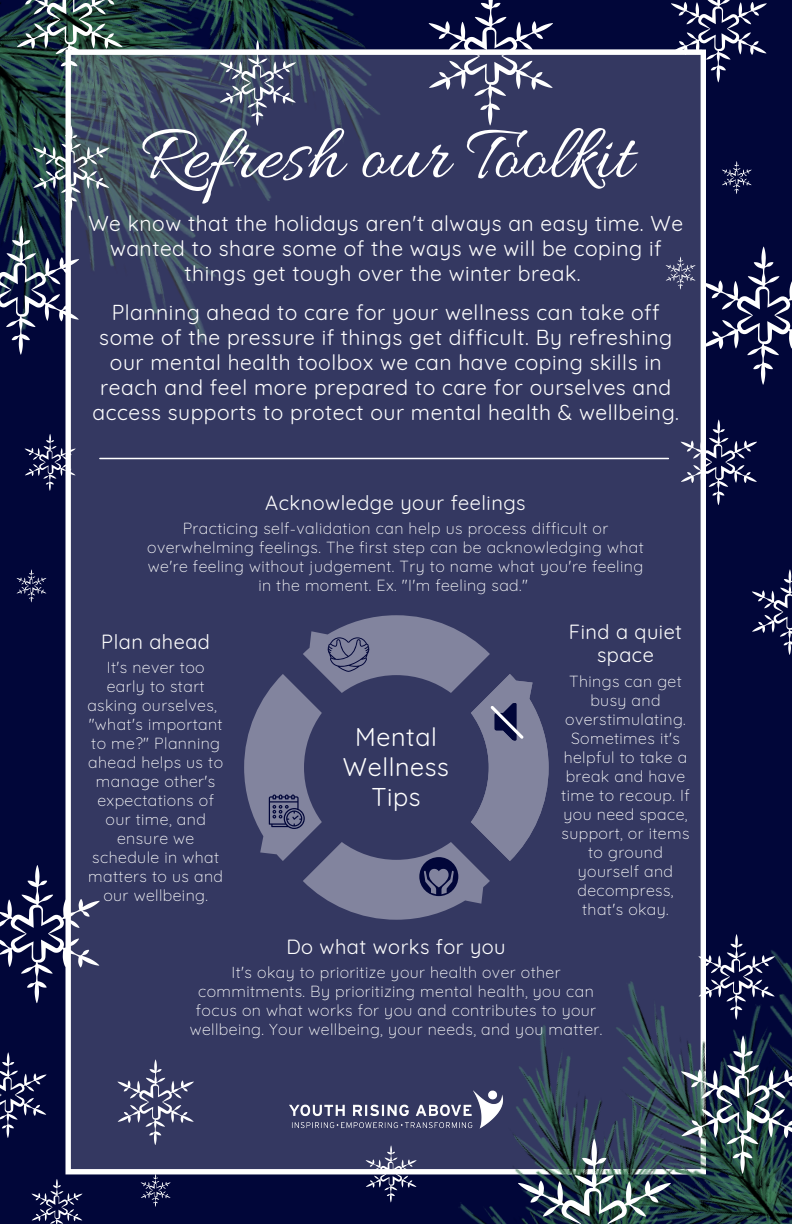
<style>
.page{position:relative;width:792px;height:1224px;background:#010639}
.page>*{position:absolute;margin:0;border:0;box-sizing:border-box;transform-origin:0 0}
.t1{font:80px "Allura";color:#fff}
.t2{font:25px/30px "Quicksand";letter-spacing:.025em;color:#fff;text-align:center}
.t3{font:21px/25px "Quicksand";letter-spacing:.025em;color:#fff;text-align:center}
.t4{font:20px/23.6px "Quicksand";letter-spacing:.025em;color:#fff;text-align:center}
.t5{font:300 16px/19px "Quicksand";letter-spacing:.025em;color:#fff;text-align:center}
</style>
<div class="page">
<img style="left:0;top:9px;width:66px;height:209px">
<img style="left:40px;top:80px;width:26px;height:46px">
<img style="left:123px;top:0;width:24px;height:49px">
<img style="left:147px;top:0;width:219px;height:49px">
<div style="left:66px;top:50px;width:640px;height:1124px;background:#343861"></div>
<svg style="left:702px;top:247px;width:90px;height:138px"></svg>
<svg style="left:429px;top:0;width:124px;height:125px"></svg>
<svg style="left:33px;top:126px;width:76px;height:85px;background:#566872"></svg>
<svg style="left:681px;top:420px;width:76px;height:85px"></svg>
<svg style="left:752px;top:569px;width:40px;height:86px"></svg>
<svg style="left:220px;top:40px;width:76px;height:86px;background:#5e687e"></svg>
<svg style="left:17px;top:0;width:106px;height:80px;background:#516867"></svg>
<svg style="left:0;top:1052px;width:47px;height:86px"></svg>
<svg style="left:25px;top:434px;width:51px;height:57px"></svg>
<svg style="left:671px;top:0;width:96px;height:82px"></svg>
<svg style="left:722px;top:161px;width:30px;height:33px"></svg>
<svg style="left:0;top:226px;width:79px;height:129px"></svg>
<svg style="left:17px;top:569px;width:29px;height:33px"></svg>
<svg style="left:666px;top:257px;width:30px;height:33px"></svg>
<img style="left:672px;top:886px;width:120px;height:92px">
<img style="left:440px;top:1021px;width:126px;height:203px">
<img style="left:566px;top:978px;width:226px;height:246px">
<svg style="left:0;top:865px;width:100px;height:138px"></svg>
<svg style="left:681px;top:1036px;width:111px;height:138px"></svg>
<svg style="left:698px;top:934px;width:77px;height:86px"></svg>
<img style="left:518px;top:1139px;width:153px;height:85px">
<svg style="left:117px;top:1060px;width:77px;height:85px;background:#505376"></svg>
<svg style="left:366px;top:1145px;width:51px;height:57px"></svg>
<svg style="left:141px;top:1174px;width:30px;height:33px"></svg>
<svg style="left:32px;top:1179px;width:50px;height:45px"></svg>
<hr style="left:100px;top:458px;width:568px;height:1px;background:#fff">
<svg style="left:244px;top:615px;width:305px;height:305px;background:#515478"></svg>
<img style="left:277px;top:1080px;width:237px;height:65px">
<h1 class="t1" style="left:140px;top:111px;width:493px">Refresh our Toolkit</h1>
<h3 class="t3" style="left:88px;top:210px;width:596px">We know that the holidays aren't always an easy time. We wanted to share some of the ways we will be coping if things get tough over the winter break.</h3>
<p class="t3" style="left:92px;top:299px;width:588px">Planning ahead to care for your wellness can take off some of the pressure if things get difficult. By refreshing our mental health toolbox we can have coping skills in reach and feel more prepared to care for ourselves and access supports to protect our mental health &amp; wellbeing.</p>
<p class="t4" style="left:265px;top:491px;width:262px">Acknowledge your feelings</p>
<p class="t5" style="left:147px;top:519px;width:498px">Practicing self-validation can help us process difficult or overwhelming feelings. The first step can be acknowledging what we're feeling without judgement. Try to name what you're feeling in the moment. Ex. "I'm feeling sad."</p>
<p class="t4" style="left:101px;top:629px;width:110px">Plan ahead</p>
<p class="t5" style="left:87px;top:657px;width:137px">It's never too early to start asking ourselves, "what's important to me?" Planning ahead helps us to manage other's expectations of our time, and ensure we schedule in what matters to us and our wellbeing.</p>
<h2 class="t2" style="left:343px;top:722px;width:108px">Mental<br>Wellness<br>Tips</h2>
<p class="t4" style="left:569px;top:619px;width:115px">Find a quiet space</p>
<p class="t5" style="left:561px;top:671px;width:130px">Things can get busy and overstimulating.<br>Sometimes it's helpful to take a break and have time to recoup. If you need space, support, or items to ground yourself and decompress, that's okay.</p>
<p class="t4" style="left:286px;top:934px;width:221px">Do what works for you</p>
<p class="t5" style="left:190px;top:962px;width:414px">It's okay to prioritize your health over other commitments. By prioritizing mental health, you can focus on what works for you and contributes to your wellbeing. Your wellbeing, your needs, and you matter.</p>
</div>
